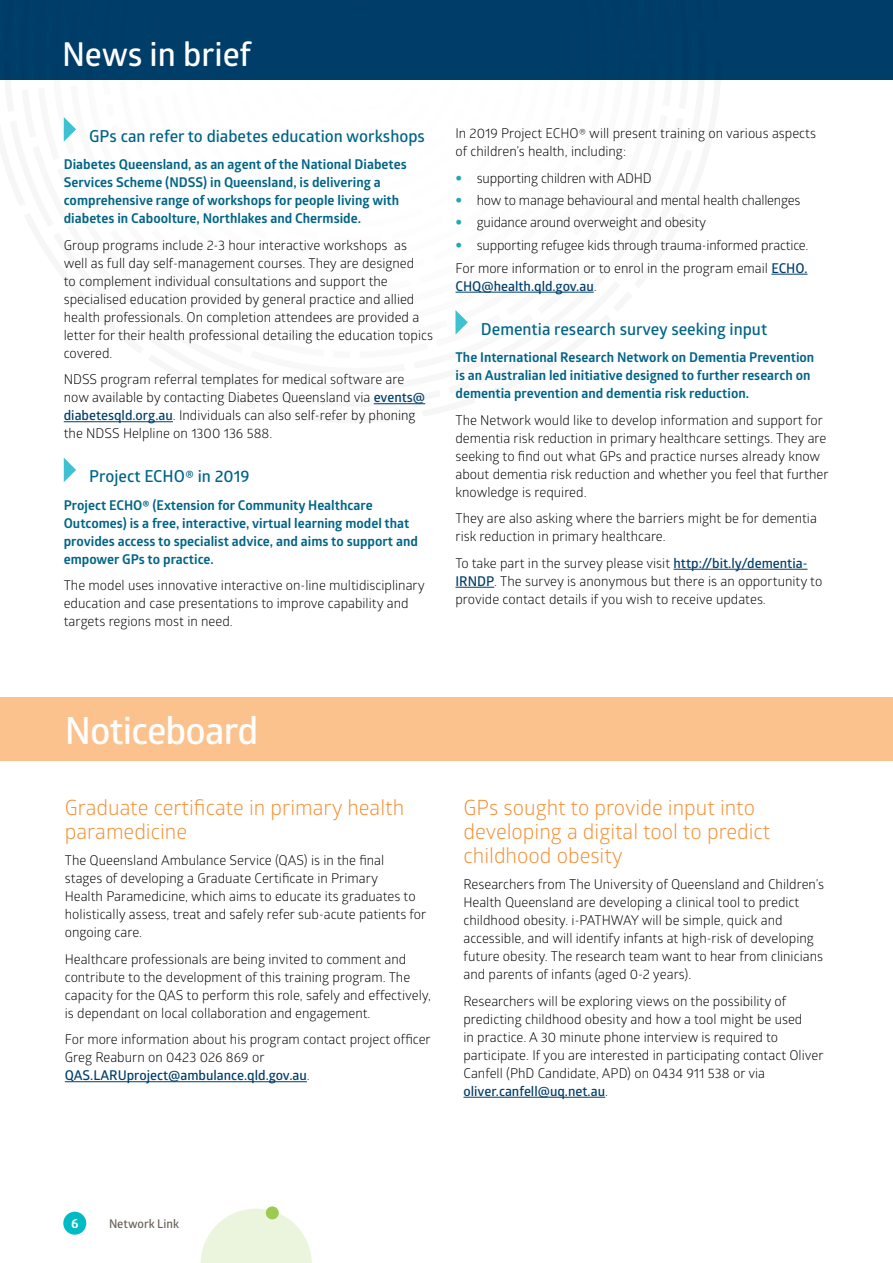
<style>
.page{position:relative;width:893px;height:1263px;background:#fff}
.page>*{position:absolute;margin:0;border:0;box-sizing:border-box;transform-origin:0 0}
.t1{font:600 37.5px "Glober";letter-spacing:-.02em;color:#fff}
.t2{font:600 33px "Glober";color:#fff}
.t3{font:21px/24px "Glober";color:#f78d2d}
.t4{font:600 16.5px "Glober";color:#006587}
.t5{font:13.5px/18px "Glober";color:#000}
.t6{font:700 13.5px/18px "Glober";color:#006587}
.t7{font:600 13.5px "Glober";color:#003e6a}
.t8{font:700 13.5px "Glober";color:#fff}
.t9{font:600 12px "Glober";color:#676357}
.s1{font-weight:600;color:#003e6a}
.s2{font-family:"Helvetica LT Std";font-weight:300;color:#22a8b4}
.s3{font-weight:400;color:#000}
</style>
<div class="page">
<div style="left:63px;top:1212px;width:23px;height:23px;background:#00bbc3;border-radius:50%"></div>
<hr style="left:65px;top:1081px;width:242px;height:1px;background:#003e6a">
<hr style="left:463px;top:1097px;width:142px;height:1px;background:#003e6a">
<div style="left:0;top:697px;width:893px;height:63px;background:#fcc28e"></div>
<svg style="left:200px;top:1208px;width:112px;height:55px"></svg>
<div style="left:266px;top:1206px;width:13px;height:13px;background:#9bcb50;border-radius:50%"></div>
<div style="left:0;top:0;width:893px;height:79px;background:#003e6a"></div>
<svg style="left:64px;top:458px;width:12px;height:24px"></svg>
<hr style="left:771px;top:274px;width:36px;height:1px;background:#003e6a">
<hr style="left:673px;top:569px;width:134px;height:1px;background:#003e6a">
<hr style="left:455px;top:587px;width:39px;height:1px;background:#003e6a">
<svg style="left:0;top:79px;width:722px;height:344px"></svg>
<h2 class="t2" style="left:62px;top:31px;width:191px">News in brief</h2>
<p class="t4" style="left:89px;top:124px;width:337px">GPs can refer to diabetes education workshops</p>
<p class="t6" style="left:64px;top:155px;width:344px">Diabetes Queensland, as an agent of the National Diabetes Services Scheme (NDSS) in Queensland, is delivering a comprehensive range of workshops for people living with diabetes in Caboolture, Northlakes and Chermside.</p>
<p class="t5" style="left:64px;top:235px;width:371px">Group programs include 2-3 hour interactive workshops as well as full day self-management courses. They are designed<br>to complement individual consultations and support the specialised education provided by general practice and allied health professionals. On completion attendees are provided a letter for their health professional detailing the education topics covered.</p>
<p class="t5" style="left:64px;top:370px;width:363px">NDSS program referral templates for medical software are now available by contacting Diabetes Queensland via <span class="s1">events@ diabetesqld.org.au</span>. Individuals can also self-refer by phoning the NDSS Helpline on 1300 136 588.</p>
<p class="t4" style="left:89px;top:465px;width:162px">Project ECHO® in 2019</p>
<p class="t6" style="left:64px;top:496px;width:356px">Project ECHO® (Extension for Community Healthcare Outcomes) is a free, interactive, virtual learning model that provides access to specialist advice, and aims to support and empower GPs to practice.</p>
<p class="t5" style="left:64px;top:576px;width:363px">The model uses innovative interactive on-line multidisciplinary education and case presentations to improve capability and targets regions most in need.</p>
<p class="t5" style="left:455px;top:123px;width:362px">In 2019 Project ECHO® will present training on various aspects of children’s health, including:</p>
<p class="t5" style="left:455px;top:168px;width:198px"><span class="s2">•</span> supporting children with ADHD</p>
<p class="t5" style="left:455px;top:191px;width:347px"><span class="s2">•</span> how to manage behavioural and mental health challenges</p>
<p class="t5" style="left:455px;top:213px;width:252px"><span class="s2">•</span> guidance around overweight and obesity</p>
<p class="t5" style="left:455px;top:234px;width:354px;line-height:22.2px"><span class="s2">•</span> supporting refugee kids through trauma-informed practice.<br>For more information or to enrol in the program email <span class="s1">ECHO.</span></p>
<p class="t7" style="left:455px;top:276px;width:143px">CHQ@health.qld.gov.au<span class="s3">.</span></p>
<p class="t4" style="left:481px;top:317px;width:288px">Dementia research survey seeking input</p>
<p class="t6" style="left:455px;top:348px;width:360px">The International Research Network on Dementia Prevention is an Australian led initiative designed to further research on dementia prevention and dementia risk reduction.</p>
<p class="t5" style="left:455px;top:410px;width:375px">The Network would like to develop information and support for dementia risk reduction in primary healthcare settings. They are seeking to find out what GPs and practice nurses already know about dementia risk reduction and whether you feel that further knowledge is required.</p>
<p class="t5" style="left:455px;top:509px;width:363px">They are also asking where the barriers might be for dementia risk reduction in primary healthcare.</p>
<p class="t5" style="left:455px;top:553px;width:368px">To take part in the survey please visit <span class="s1">http://bit.ly/dementia-<br>IRNDP</span>. The survey is anonymous but there is an opportunity to provide contact details if you wish to receive updates.</p>
<h1 class="t1" style="left:65px;top:704px;width:195px">Noticeboard</h1>
<h3 class="t3" style="left:65px;top:794px;width:341px">Graduate certificate in primary health paramedicine</h3>
<p class="t5" style="left:65px;top:851px;width:363px">The Queensland Ambulance Service (QAS) is in the final<br>stages of developing a Graduate Certificate in Primary<br>Health Paramedicine, which aims to educate its graduates to holistically assess, treat and safely refer sub-acute patients for ongoing care.</p>
<p class="t5" style="left:65px;top:949px;width:368px">Healthcare professionals are being invited to comment and contribute to the development of this training program. The capacity for the QAS to perform this role, safely and effectively, is dependant on local collaboration and engagement.</p>
<p class="t5" style="left:65px;top:1030px;width:367px">For more information about his program contact project officer<br>Greg Reaburn on 0423 026 869 or<br><span class="s1">QAS.LARUproject@ambulance.qld.gov.au</span>.</p>
<h3 class="t3" style="left:463px;top:794px;width:308px">GPs sought to provide input into developing a digital tool to predict childhood obesity</h3>
<p class="t5" style="left:463px;top:875px;width:362px">Researchers from The University of Queensland and Children’s Health Queensland are developing a clinical tool to predict childhood obesity. i-PATHWAY will be simple, quick and accessible, and will identify infants at high-risk of developing future obesity. The research team want to hear from clinicians and parents of infants (aged 0-2 years).</p>
<p class="t5" style="left:463px;top:991px;width:362px">Researchers will be exploring views on the possibility of predicting childhood obesity and how a tool might be used<br>in practice. A 30 minute phone interview is required to participate. If you are interested in participating contact Oliver Canfell (PhD Candidate, APD) on 0434 911 538 or via <span class="s1">oliver.canfell@uq.net.au</span>.</p>
<p class="t8" style="left:71px;top:1214px;width:9px">6</p>
<p class="t9" style="left:109px;top:1215px;width:72px">Network Link</p>
</div>
